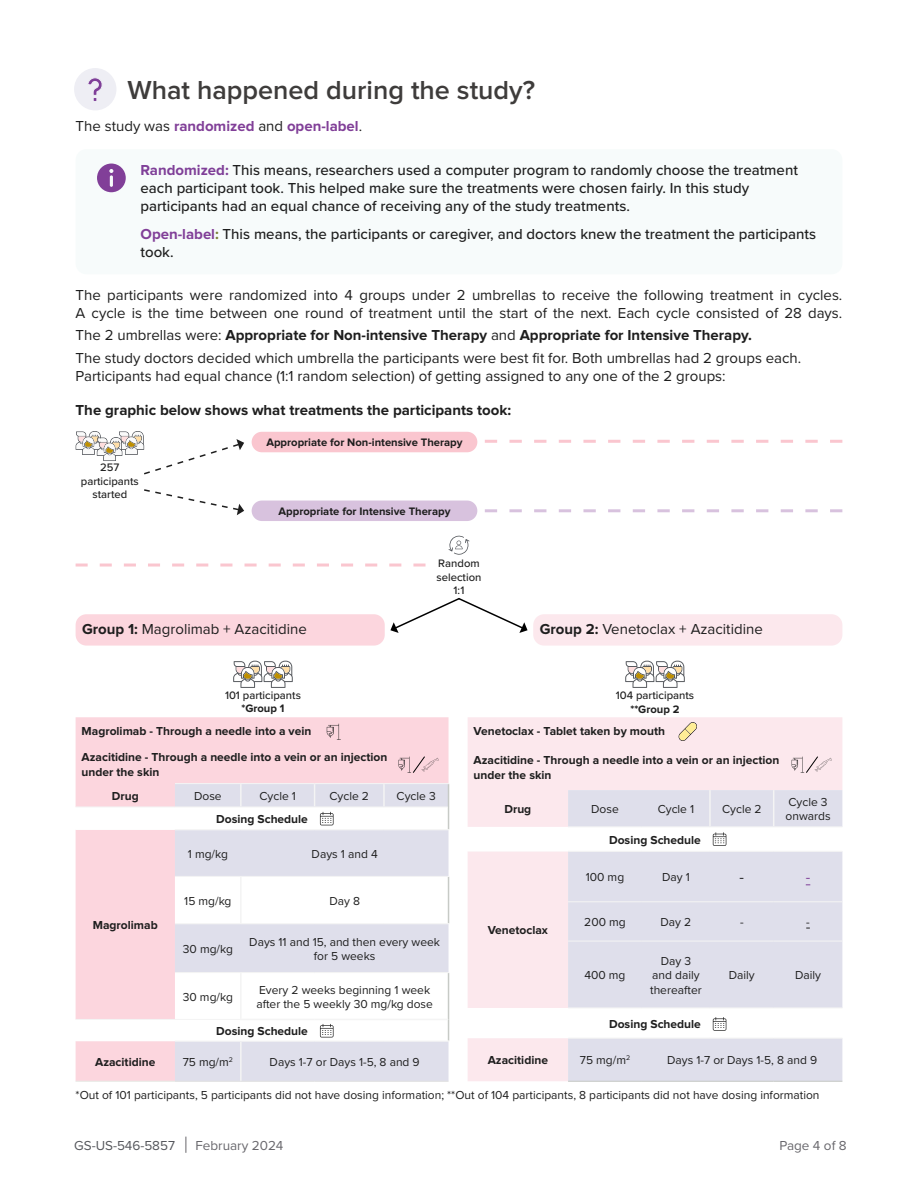
<style>
.page{position:relative;width:918px;height:1188px;background:#fff}
.page>*{position:absolute;margin:0;border:0;box-sizing:border-box;transform-origin:0 0}
.t1{font:600 27px "Proxima Nova";color:#3e3c3b}
.t2{font:15px/18px "Proxima Nova";color:#1e1e1e}
.t3{font:500 15px/18px "Proxima Nova";color:#1e1e1e}
.t4{font:700 15px "Proxima Nova";color:#1e1e1e}
.t5{font:700 15px "Proxima Nova";color:#813f98}
.t6{font:15px "Proxima Nova";color:#7f3f98}
.t7{font:13.5px "Proxima Nova";color:#68676c}
.t8{font:13.5px "Proxima Nova";letter-spacing:-.005em;color:#55575c}
.t9{font:12px/14.4px "Proxima Nova";color:#1e1e1e}
.t10{font:700 12px/14.4px "Proxima Nova";color:#1e1e1e}
.t11{font:700 11.25px "Proxima Nova";color:#1e1e1e}
.t12{font:500 11.25px/13.5px "Proxima Nova";color:#1f1f1f;text-align:center}
.t13{font:700 11.25px "Proxima Nova";color:#1f1f1f}
.s1{font-weight:400;color:#1e1e1e}
.s2{font-weight:700;color:#7f3f98}
.s3{font-weight:700;color:#813f98}
.s4{font-weight:700;color:#7a7f34}
.s5{font-weight:700}
</style>
<div class="page">
<svg style="left:186px;top:1137px;width:1px;height:16px"></svg>
<svg style="left:144px;top:489px;width:100px;height:26px"></svg>
<div style="left:74px;top:68px;width:42px;height:42px;background:#eeeef4;border-radius:50%"></div>
<svg style="left:88px;top:78px;width:14px;height:23px"></svg>
<div style="left:76px;top:149px;width:766px;height:125px;background:#f7fbfb;border-radius:11px"></div>
<svg style="left:97px;top:164px;width:29px;height:28px"></svg>
<div style="left:252px;top:432px;width:225px;height:20px;background:#fac6cf;border-radius:10px"></div>
<div style="left:533px;top:614px;width:309px;height:32px;background:#fce8ed;border-radius:11px"></div>
<div style="left:76px;top:614px;width:309px;height:32px;background:#fcd6de;border-radius:11px"></div>
<div style="left:252px;top:501px;width:225px;height:20px;background:#d8c2de;border-radius:10px"></div>
<svg style="left:449px;top:536px;width:20px;height:19px"></svg>
<svg style="left:76px;top:431px;width:168px;height:44px"></svg>
<svg style="left:233px;top:661px;width:60px;height:27px"></svg>
<svg style="left:625px;top:661px;width:60px;height:27px"></svg>
<div style="left:468px;top:717px;width:374px;height:364px;background:#fce8ed"></div>
<svg style="left:468px;top:827px;width:100px;height:211px;fill:#fce8ed"></svg>
<svg style="left:568px;top:1008px;width:274px;height:73px;fill:#dfdfeb"></svg>
<hr style="left:568px;top:1081px;width:74px;height:1px;background:#c7cac6">
<hr style="left:642px;top:1081px;width:68px;height:1px;background:#c7cac6">
<hr style="left:710px;top:1081px;width:64px;height:1px;background:#c7cac6">
<hr style="left:774px;top:1081px;width:68px;height:1px;background:#c7cac6">
<hr style="left:568px;top:1038px;width:74px;height:1px;background:#f4f4f4">
<hr style="left:642px;top:1038px;width:68px;height:1px;background:#f4f4f4">
<hr style="left:710px;top:1038px;width:64px;height:1px;background:#f4f4f4">
<hr style="left:774px;top:1038px;width:68px;height:1px;background:#f4f4f4">
<svg style="left:485px;top:440px;width:357px;height:3px"></svg>
<svg style="left:76px;top:564px;width:350px;height:3px"></svg>
<svg style="left:485px;top:509px;width:357px;height:3px"></svg>
<svg style="left:390px;top:598px;width:138px;height:35px"></svg>
<div style="left:76px;top:717px;width:373px;height:364px;background:#fcd6de"></div>
<svg style="left:76px;top:808px;width:372px;height:233px;fill:#fcd6de"></svg>
<div style="left:175px;top:973px;width:66px;height:46px;background:#fff"></div>
<hr style="left:175px;top:1081px;width:66px;height:1px;background:#e0e0e1">
<hr style="left:241px;top:1081px;width:74px;height:1px;background:#e0e0e1">
<hr style="left:315px;top:1081px;width:69px;height:1px;background:#e0e0e1">
<hr style="left:384px;top:1081px;width:65px;height:1px;background:#e0e0e1">
<hr style="left:76px;top:1081px;width:99px;height:1px;background:#e8ebe7">
<hr style="left:448px;top:973px;width:1px;height:46px;background:#c7cac6">
<hr style="left:175px;top:783px;width:66px;height:1px;background:#f4f4f4">
<hr style="left:241px;top:783px;width:74px;height:1px;background:#f4f4f4">
<hr style="left:315px;top:783px;width:69px;height:1px;background:#f4f4f4">
<hr style="left:384px;top:783px;width:65px;height:1px;background:#f4f4f4">
<hr style="left:76px;top:806px;width:99px;height:2px;background:#f4f4f4">
<hr style="left:240px;top:973px;width:2px;height:46px;background:#f4f4f4">
<hr style="left:76px;top:1019px;width:99px;height:1px;background:#f4f4f4">
<svg style="left:327px;top:724px;width:14px;height:16px"></svg>
<svg style="left:175px;top:784px;width:274px;height:189px"></svg>
<svg style="left:568px;top:790px;width:274px;height:218px;background:#e2e2ed"></svg>
<svg style="left:713px;top:1017px;width:13px;height:14px"></svg>
<svg style="left:175px;top:1019px;width:274px;height:62px"></svg>
<svg style="left:399px;top:756px;width:40px;height:17px"></svg>
<svg style="left:792px;top:756px;width:40px;height:17px"></svg>
<svg style="left:678px;top:722px;width:19px;height:19px"></svg>
<h1 class="t1" style="left:127px;top:75px;width:409px">What happened during the study?</h1>
<p class="t5" style="left:76px;top:119px;width:288px"><span class="s1">The study was</span> randomized <span class="s1">and</span> open-label<span class="s1">.</span></p>
<p class="t3" style="left:141px;top:161px;width:659px"><span class="s2">Randomized:</span> This means, researchers used a computer program to randomly choose the treatment each participant took. This helped make sure the treatments were chosen fairly. In this study participants had an equal chance of receiving any of the study treatments.</p>
<p class="t3" style="left:141px;top:225px;width:677px"><span class="s3">Open-label</span><span class="s4">:</span> This means, the participants or caregiver, and doctors knew the treatment the participants took.</p>
<p class="t2" style="left:76px;top:285px;width:768px">The participants were randomized into 4 groups under 2 umbrellas to receive the following treatment in cycles.<br>A cycle is the time between one round of treatment until the start of the next. Each cycle consisted of 28 days.</p>
<p class="t2" style="left:76px;top:323px;width:727px;line-height:22.5px">The 2 umbrellas were: <span class="s5">Appropriate for Non-intensive Therapy</span> and <span class="s5">Appropriate for Intensive Therapy.<br></span>The study doctors decided which umbrella the participants were best fit for. Both umbrellas had 2 groups each.</p>
<p class="t2" style="left:76px;top:366px;width:652px">Participants had equal chance (1:1 random selection) of getting assigned to any one of the 2 groups:</p>
<p class="t4" style="left:76px;top:404px;width:437px">The graphic below shows what treatments the participants took:</p>
<p class="t12" style="left:81px;top:460px;width:60px">257 participants started</p>
<p class="t11" style="left:266px;top:437px;width:198px">Appropriate for Non-intensive Therapy</p>
<p class="t11" style="left:279px;top:506px;width:173px">Appropriate for Intensive Therapy</p>
<p class="t12" style="left:437px;top:556px;width:46px">Random selection<br>1:1</p>
<p class="t2" style="left:82px;top:619px;width:226px"><span class="s5">Group 1:</span> Magrolimab + Azacitidine</p>
<p class="t2" style="left:540px;top:619px;width:225px"><span class="s5">Group 2:</span> Venetoclax + Azacitidine</p>
<p class="t12" style="left:225px;top:688px;width:77px">101 participants</p>
<p class="t13" style="left:241px;top:704px;width:45px">*Group 1</p>
<p class="t10" style="left:82px;top:719px;width:307px;line-height:26px">Magrolimab - Through a needle into a vein<br>Azacitidine - Through a needle into a vein or an injection</p>
<p class="t10" style="left:112px;top:760px;width:49px;line-height:24.5px;text-indent:-30px">under the skin<br>Drug</p>
<p class="t9" style="left:194px;top:788px;width:29px">Dose</p>
<p class="t9" style="left:259px;top:788px;width:38px">Cycle 1</p>
<p class="t9" style="left:329px;top:788px;width:41px">Cycle 2</p>
<p class="t9" style="left:397px;top:788px;width:41px">Cycle 3</p>
<p class="t10" style="left:216px;top:812px;width:93px">Dosing Schedule</p>
<p class="t10" style="left:93px;top:919px;width:66px">Magrolimab</p>
<p class="t9" style="left:188px;top:846px;width:42px">1 mg/kg</p>
<p class="t9" style="left:312px;top:846px;width:68px">Days 1 and 4</p>
<p class="t9" style="left:184px;top:893px;width:49px">15 mg/kg</p>
<p class="t9" style="left:329px;top:893px;width:32px">Day 8</p>
<p class="t9" style="left:183px;top:941px;width:52px">30 mg/kg</p>
<p class="t9" style="left:249px;top:934px;width:192px;text-align:center">Days 11 and 15, and then every week for 5 weeks</p>
<p class="t9" style="left:183px;top:989px;width:52px">30 mg/kg</p>
<p class="t9" style="left:256px;top:982px;width:178px">Every 2 weeks beginning 1 week after the 5 weekly 30 mg/kg dose</p>
<p class="t10" style="left:216px;top:1024px;width:93px">Dosing Schedule</p>
<p class="t10" style="left:95px;top:1055px;width:62px">Azacitidine</p>
<p class="t9" style="left:183px;top:1054px;width:52px">75 mg/m<sup>2</sup></p>
<p class="t9" style="left:270px;top:1054px;width:152px">Days 1-7 or Days 1-5, 8 and 9</p>
<p class="t12" style="left:616px;top:688px;width:80px">104 participants</p>
<p class="t10" style="left:474px;top:725px;width:193px">Venetoclax - Tablet taken by mouth</p>
<p class="t10" style="left:474px;top:754px;width:307px">Azacitidine - Through a needle into a vein or an injection under the skin</p>
<p class="t10" style="left:504px;top:803px;width:28px">Drug</p>
<p class="t9" style="left:591px;top:802px;width:29px">Dose</p>
<p class="t9" style="left:658px;top:802px;width:38px">Cycle 1</p>
<p class="t9" style="left:722px;top:802px;width:41px">Cycle 2</p>
<p class="t9" style="left:786px;top:794px;width:47px">Cycle 3 onwards</p>
<p class="t10" style="left:609px;top:833px;width:93px">Dosing Schedule</p>
<p class="t11" style="left:630px;top:704px;width:51px">**Group 2</p>
<p class="t10" style="left:488px;top:924px;width:62px">Venetoclax</p>
<p class="t9" style="left:586px;top:870px;width:40px">100 mg</p>
<p class="t9" style="left:662px;top:870px;width:29px">Day 1</p>
<p class="t2" style="left:740px;top:868px;width:6px">-</p>
<p class="t6" style="left:806px;top:866px;width:6px">-</p>
<p class="t9" style="left:584px;top:914px;width:43px">200 mg</p>
<p class="t9" style="left:661px;top:914px;width:32px">Day 2</p>
<p class="t9" style="left:740px;top:914px;width:5px">-</p>
<p class="t9" style="left:806px;top:914px;width:5px">-</p>
<p class="t9" style="left:584px;top:968px;width:43px">400 mg</p>
<p class="t9" style="left:650px;top:953px;width:53px;text-align:center">Day 3 and daily thereafter</p>
<p class="t10" style="left:609px;top:1017px;width:93px">Dosing Schedule</p>
<p class="t9" style="left:729px;top:968px;width:28px">Daily</p>
<p class="t9" style="left:795px;top:968px;width:28px">Daily</p>
<p class="t10" style="left:488px;top:1054px;width:62px">Azacitidine</p>
<p class="t9" style="left:580px;top:1053px;width:52px">75 mg/m<sup>2</sup></p>
<p class="t9" style="left:667px;top:1053px;width:152px">Days 1-7 or Days 1-5, 8 and 9</p>
<p class="t9" style="left:76px;top:1087px;width:745px">*Out of 101 participants, 5 participants did not have dosing information; **Out of 104 participants, 8 participants did not have dosing information</p>
<p class="t8" style="left:74px;top:1135px;width:102px">GS-US-546-5857</p>
<p class="t7" style="left:195px;top:1135px;width:90px">February 2024</p>
<p class="t7" style="left:779px;top:1135px;width:69px">Page 4 of 8</p>
</div>
